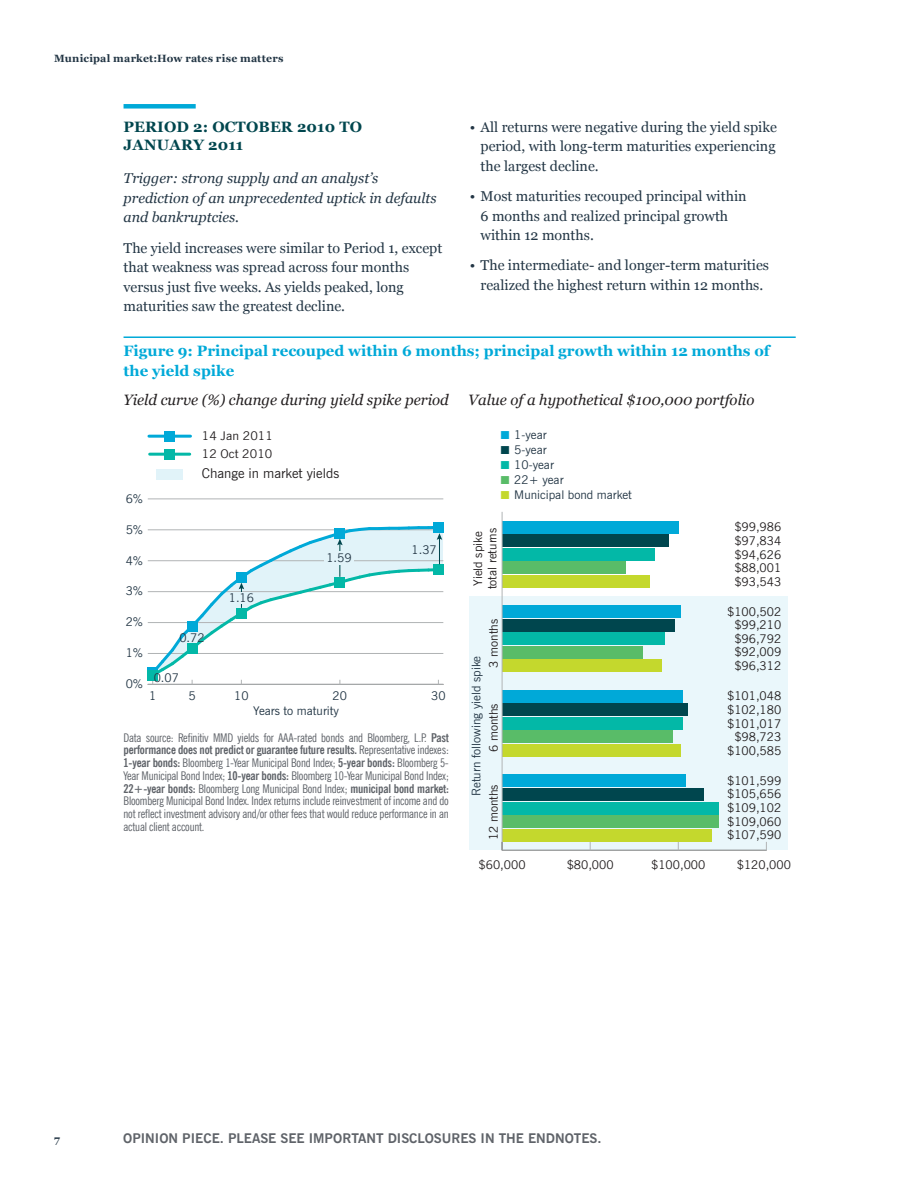
<style>
.page{position:relative;width:918px;height:1188px;background:#fff}
.page>*{position:absolute;margin:0;border:0;box-sizing:border-box;transform-origin:0 0}
.Chart_Heading{font:700 15px/19.5px "Georgia";color:#00a9d8}
.Chart_Subhead{font:italic 15px "Georgia";color:#231f20}
.Subhead_1{font:700 15px/18px "Georgia";letter-spacing:.01em;color:#00464e}
.Body{font:14.25px/19.5px "Georgia";color:#233645}
.Body-2{font:italic 14.25px/19.5px "Georgia";color:#233645}
.t1{font:700 13.5px "News Gothic BT";color:#5f6369}
.t2{font:13.5px "News Gothic BT";color:#231f20}
._8_pt_disclosure_jus{font:condensed 12px/12.8px "News Gothic BT";letter-spacing:-.015em;color:#5f6369;text-align:justify}
.t3{font:12px/13.6px "News Gothic BT";color:#231f20}
.t4{font:12px "News Gothic BT";color:#233645}
.t5{font:12px/18px "News Gothic BT";color:#231f20;scale:1.04 1}
.t6{font:700 10.5px "Georgia";letter-spacing:.02em;color:#233645}
.s1{font-weight:700}
.s2{font-family:"Scala Sans OT";color:#00a9d8}
.s3{font-family:"Scala Sans OT";color:#00464e}
.s4{font-family:"Scala Sans OT";color:#03b8a7}
.s5{font-family:"Scala Sans OT";color:#59bc68}
.s6{font-family:"Scala Sans OT";color:#c4d82d}
</style>
<div class="page">
<div style="left:124px;top:104px;width:72px;height:5px;background:#00a9d8"></div>
<hr style="left:148px;top:684px;width:295px;height:1px;background:#b1b4b5">
<hr style="left:148px;top:653px;width:295px;height:1px;background:#b1b4b5">
<hr style="left:148px;top:622px;width:295px;height:1px;background:#b1b4b5">
<hr style="left:148px;top:591px;width:295px;height:1px;background:#b1b4b5">
<hr style="left:148px;top:560px;width:295px;height:1px;background:#b1b4b5">
<hr style="left:148px;top:499px;width:295px;height:1px;background:#b1b4b5">
<div style="left:147px;top:668px;width:11px;height:10px;background:#00a9d8"></div>
<div style="left:433px;top:522px;width:11px;height:11px;background:#00a9d8"></div>
<div style="left:147px;top:670px;width:11px;height:11px;background:#03b8a7"></div>
<div style="left:433px;top:564px;width:11px;height:11px;background:#03b8a7"></div>
<svg style="left:148px;top:526px;width:294px;height:158px"></svg>
<div style="left:230px;top:593px;width:21px;height:11px;background:#e1f3f9"></div>
<div style="left:325px;top:551px;width:29px;height:13px;background:#e1f3f9"></div>
<div style="left:188px;top:632px;width:8px;height:11px;background:#e1f3f9"></div>
<div style="left:156px;top:469px;width:27px;height:11px;background:#e1f3f9"></div>
<hr style="left:149px;top:435px;width:41px;height:3px;background:#00a9d8">
<div style="left:164px;top:431px;width:11px;height:11px;background:#00a9d8"></div>
<hr style="left:150px;top:453px;width:40px;height:3px;background:#03b8a7">
<div style="left:164px;top:449px;width:11px;height:11px;background:#03b8a7"></div>
<hr style="left:124px;top:336px;width:672px;height:2px;background:#00a9d8">
<div style="left:469px;top:596px;width:319px;height:254px;background:#eaf7fb"></div>
<hr style="left:502px;top:850px;width:264px;height:1px;background:#b1b4b5">
<div style="left:502px;top:575px;width:148px;height:12px;background:#c4d82d"></div>
<div style="left:502px;top:660px;width:160px;height:12px;background:#c4d82d"></div>
<div style="left:502px;top:744px;width:179px;height:13px;background:#c4d82d"></div>
<div style="left:502px;top:829px;width:210px;height:12px;background:#c4d82d"></div>
<div style="left:502px;top:562px;width:123px;height:12px;background:#59bc68"></div>
<div style="left:502px;top:646px;width:141px;height:12px;background:#59bc68"></div>
<div style="left:502px;top:731px;width:171px;height:12px;background:#59bc68"></div>
<div style="left:502px;top:815px;width:216px;height:13px;background:#59bc68"></div>
<div style="left:502px;top:548px;width:153px;height:12px;background:#03b8a7"></div>
<div style="left:502px;top:633px;width:162px;height:12px;background:#03b8a7"></div>
<div style="left:502px;top:717px;width:181px;height:12px;background:#03b8a7"></div>
<div style="left:502px;top:802px;width:216px;height:12px;background:#03b8a7"></div>
<div style="left:502px;top:535px;width:167px;height:12px;background:#00464e"></div>
<div style="left:502px;top:619px;width:173px;height:12px;background:#00464e"></div>
<div style="left:502px;top:704px;width:186px;height:12px;background:#00464e"></div>
<div style="left:502px;top:788px;width:201px;height:13px;background:#00464e"></div>
<div style="left:502px;top:521px;width:176px;height:12px;background:#00a9d8"></div>
<div style="left:502px;top:606px;width:178px;height:12px;background:#00a9d8"></div>
<div style="left:502px;top:690px;width:181px;height:12px;background:#00a9d8"></div>
<div style="left:502px;top:775px;width:183px;height:12px;background:#00a9d8"></div>
<hr style="left:502px;top:512px;width:1px;height:338px;background:#b1b4b5">
<p class="t6" style="left:54px;top:50px;width:231px">Municipal market:How rates rise matters</p>
<p class="Subhead_1" style="left:124px;top:117px;width:240px">PERIOD 2: OCTOBER 2010 TO<br>JANUARY 2011</p>
<p class="Body-2" style="left:124px;top:168px;width:315px">Trigger: strong supply and an analyst’s prediction of an unprecedented uptick in defaults and bankruptcies.</p>
<p class="Body" style="left:124px;top:237px;width:320px">The yield increases were similar to Period 1, except that weakness was spread across four months versus just five weeks. As yields peaked, long maturities saw the greatest decline.</p>
<p class="Body" style="left:481px;top:116px;width:298px;text-align:justify;text-indent:-11px">• All returns were negative during the yield spike period, with long-term maturities experiencing the largest decline.</p>
<p class="Body" style="left:481px;top:186px;width:268px;text-indent:-11px">• Most maturities recouped principal within<br>6 months and realized principal growth within 12 months.</p>
<p class="Body" style="left:470px;top:255px;width:301px;text-align:center">• The intermediate- and longer-term maturities realized the highest return within 12 months.</p>
<p class="Chart_Heading" style="left:124px;top:341px;width:648px">Figure 9: Principal recouped within 6 months; principal growth within 12 months of the yield spike</p>
<p class="Chart_Subhead" style="left:468px;top:389px;width:288px">Value of a hypothetical $100,000 portfolio</p>
<p class="Chart_Subhead" style="left:124px;top:389px;width:327px">Yield curve (%) change during yield spike period</p>
<p class="t5" style="left:202px;top:427px;width:70px">14 Jan 2011<br>12 Oct 2010</p>
<p class="t4" style="left:126px;top:491px;width:19px">6%</p>
<p class="t4" style="left:126px;top:522px;width:19px">5%</p>
<p class="t4" style="left:126px;top:553px;width:19px">4%</p>
<p class="t2" style="left:202px;top:465px;width:139px">Change in market yields</p>
<p class="t4" style="left:326px;top:551px;width:27px">1.59</p>
<p class="t4" style="left:412px;top:543px;width:27px">1.37</p>
<p class="t4" style="left:126px;top:584px;width:19px">3%</p>
<p class="t4" style="left:126px;top:615px;width:19px">2%</p>
<p class="t4" style="left:126px;top:646px;width:19px">1%</p>
<p class="t4" style="left:126px;top:677px;width:19px">0%</p>
<p class="t4" style="left:179px;top:630px;width:27px">0.72</p>
<p class="t4" style="left:154px;top:670px;width:27px">0.07</p>
<p class="t4" style="left:229px;top:590px;width:27px">1.16</p>
<p class="t4" style="left:149px;top:688px;width:9px">1</p>
<p class="t4" style="left:188px;top:688px;width:9px">5</p>
<p class="t4" style="left:234px;top:688px;width:16px">10</p>
<p class="t4" style="left:333px;top:688px;width:16px">20</p>
<p class="t4" style="left:431px;top:688px;width:16px">30</p>
<p class="t4" style="left:253px;top:704px;width:87px">Years to maturity</p>
<p class="_8_pt_disclosure_jus" style="left:124px;top:731px;width:327px">Data source: Refinitiv MMD yields for AAA-rated bonds and Bloomberg, L.P. <span class="s1">Past performance does not predict or guarantee future results.</span> Representative indexes:<br><span class="s1">1-year bonds:</span> Bloomberg 1-Year Municipal Bond Index; <span class="s1">5-year bonds:</span> Bloomberg 5- Year Municipal Bond Index; <span class="s1">10-year bonds:</span> Bloomberg 10-Year Municipal Bond Index; <span class="s1">22+-year bonds:</span> Bloomberg Long Municipal Bond Index; <span class="s1">municipal bond market:<br></span>Bloomberg Municipal Bond Index. Index returns include reinvestment of income and do not reflect investment advisory and/or other fees that would reduce performance in an actual client account.</p>
<p class="t4" style="left:499px;top:428px;width:49px"><span class="s2">■</span> 1-year</p>
<p class="t4" style="left:499px;top:443px;width:49px"><span class="s3">■</span> 5-year</p>
<p class="t4" style="left:499px;top:458px;width:56px"><span class="s4">■</span> 10-year</p>
<p class="t4" style="left:499px;top:473px;width:66px"><span class="s5">■</span> 22+ year</p>
<p class="t4" style="left:499px;top:488px;width:134px"><span class="s6">■</span> Municipal bond market</p>
<p class="t3" style="left:470px;top:589px;width:63px;line-height:14.4px;rotate:-90deg">Yield spike total returns</p>
<p class="t3" style="left:487px;top:668px;width:50px;rotate:-90deg">3 months</p>
<p class="t4" style="left:469px;top:796px;width:141px;rotate:-90deg">Return following yield spike</p>
<p class="t3" style="left:487px;top:752px;width:50px;rotate:-90deg">6 months</p>
<p class="t3" style="left:487px;top:840px;width:57px;rotate:-90deg">12 months</p>
<p class="t3" style="left:734px;top:520px;width:48px;text-align:justify">$99,986 $97,834 $94,626 $88,001 $93,543</p>
<p class="t3" style="left:727px;top:605px;width:56px">$100,502</p>
<p class="t3" style="left:734px;top:618px;width:48px">$99,210</p>
<p class="t3" style="left:734px;top:632px;width:48px">$96,792</p>
<p class="t3" style="left:734px;top:645px;width:48px">$92,009</p>
<p class="t3" style="left:734px;top:659px;width:48px">$96,312</p>
<p class="t3" style="left:727px;top:689px;width:56px">$101,048</p>
<p class="t3" style="left:727px;top:703px;width:56px">$102,180</p>
<p class="t3" style="left:727px;top:717px;width:56px">$101,017</p>
<p class="t3" style="left:734px;top:730px;width:48px">$98,723</p>
<p class="t3" style="left:727px;top:744px;width:56px">$100,585</p>
<p class="t3" style="left:727px;top:774px;width:56px">$101,599</p>
<p class="t3" style="left:727px;top:787px;width:56px">$105,656</p>
<p class="t3" style="left:727px;top:801px;width:56px">$109,102</p>
<p class="t3" style="left:727px;top:814px;width:56px">$109,060</p>
<p class="t3" style="left:727px;top:828px;width:56px">$107,590</p>
<p class="t3" style="left:479px;top:857px;width:48px">$60,000</p>
<p class="t3" style="left:567px;top:857px;width:48px">$80,000</p>
<p class="t3" style="left:651px;top:857px;width:56px">$100,000</p>
<p class="t3" style="left:737px;top:857px;width:56px">$120,000</p>
<p class="t6" style="left:54px;top:1131px;width:7px">7</p>
<p class="t1" style="left:123px;top:1130px;width:480px">OPINION PIECE. PLEASE SEE IMPORTANT DISCLOSURES IN THE ENDNOTES.</p>
</div>
